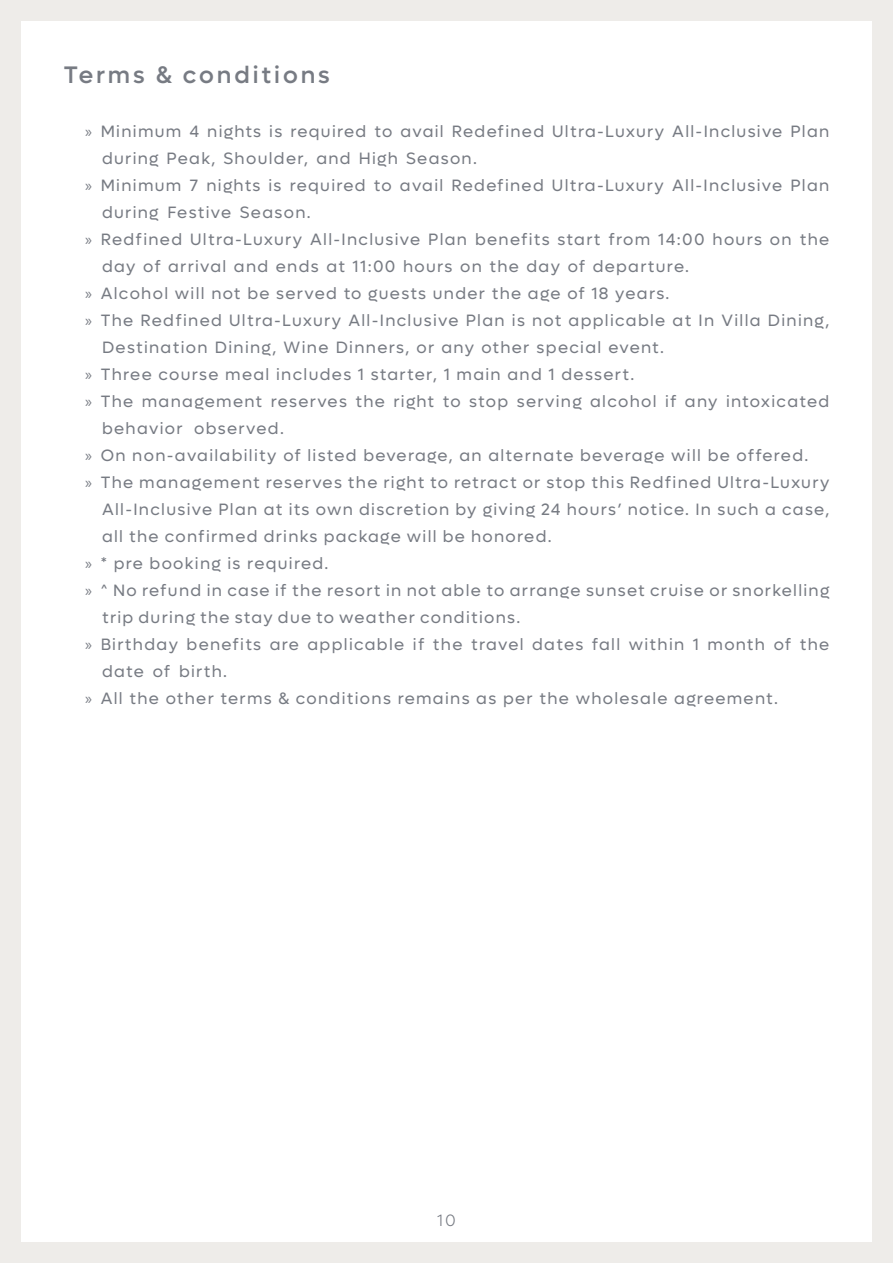
<style>
.page{position:relative;width:893px;height:1263px;background:#eeece9}
.page>*{position:absolute;margin:0;border:0;box-sizing:border-box;transform-origin:0 0}
.t1{font:500 24px "Lufga";letter-spacing:.12em;color:#777b83}
.t2{font:16.5px/27px "Lufga";letter-spacing:.08em;color:#777b83}
.t3{font:300 16.5px "Lufga";color:#777b83}
.s1{font-family:"Myriad Pro"}
</style>
<div class="page">
<div style="left:21px;top:21px;width:851px;height:1221px;background:#fff"></div>
<p class="t1" style="left:64px;top:60px;width:267px">Terms &amp; conditions</p>
<p class="t2" style="left:102px;top:117px;width:729px;text-indent:-17px"><span class="s1">»</span> Minimum 4 nights is required to avail Redefined Ultra-Luxury All-Inclusive Plan during Peak, Shoulder, and High Season.</p>
<p class="t2" style="left:102px;top:171px;width:729px;text-indent:-17px"><span class="s1">»</span> Minimum 7 nights is required to avail Redefined Ultra-Luxury All-Inclusive Plan during Festive Season.</p>
<p class="t2" style="left:102px;top:225px;width:729px;text-indent:-17px"><span class="s1">»</span> Redfined Ultra-Luxury All-Inclusive Plan benefits start from 14:00 hours on the day of arrival and ends at 11:00 hours on the day of departure.</p>
<p class="t2" style="left:85px;top:279px;width:586px"><span class="s1">»</span> Alcohol will not be served to guests under the age of 18 years.</p>
<p class="t2" style="left:102px;top:306px;width:729px;text-indent:-17px"><span class="s1">»</span> The Redfined Ultra-Luxury All-Inclusive Plan is not applicable at In Villa Dining,<br>Destination Dining, Wine Dinners, or any other special event.</p>
<p class="t2" style="left:85px;top:360px;width:551px"><span class="s1">»</span> Three course meal includes 1 starter, 1 main and 1 dessert.</p>
<p class="t2" style="left:102px;top:387px;width:729px;text-indent:-17px"><span class="s1">»</span> The management reserves the right to stop serving alcohol if any intoxicated behavior observed.</p>
<p class="t2" style="left:85px;top:441px;width:725px"><span class="s1">»</span> On non-availability of listed beverage, an alternate beverage will be offered.</p>
<p class="t2" style="left:102px;top:468px;width:729px;text-align:justify;text-indent:-17px"><span class="s1">»</span> The management reserves the right to retract or stop this Redfined Ultra-Luxury All-Inclusive Plan at its own discretion by giving 24 hours’ notice. In such a case, all the confirmed drinks package will be honored.</p>
<p class="t2" style="left:85px;top:549px;width:245px"><span class="s1">»</span> * pre booking is required.</p>
<p class="t2" style="left:102px;top:576px;width:729px;text-indent:-17px"><span class="s1">»</span> ^ No refund in case if the resort in not able to arrange sunset cruise or snorkelling trip during the stay due to weather conditions.</p>
<p class="t2" style="left:102px;top:630px;width:729px;text-indent:-17px"><span class="s1">»</span> Birthday benefits are applicable if the travel dates fall within 1 month of the date of birth.</p>
<p class="t2" style="left:85px;top:684px;width:694px"><span class="s1">»</span> All the other terms &amp; conditions remains as per the wholesale agreement.</p>
<p class="t3" style="left:437px;top:1211px;width:20px">10</p>
</div>
